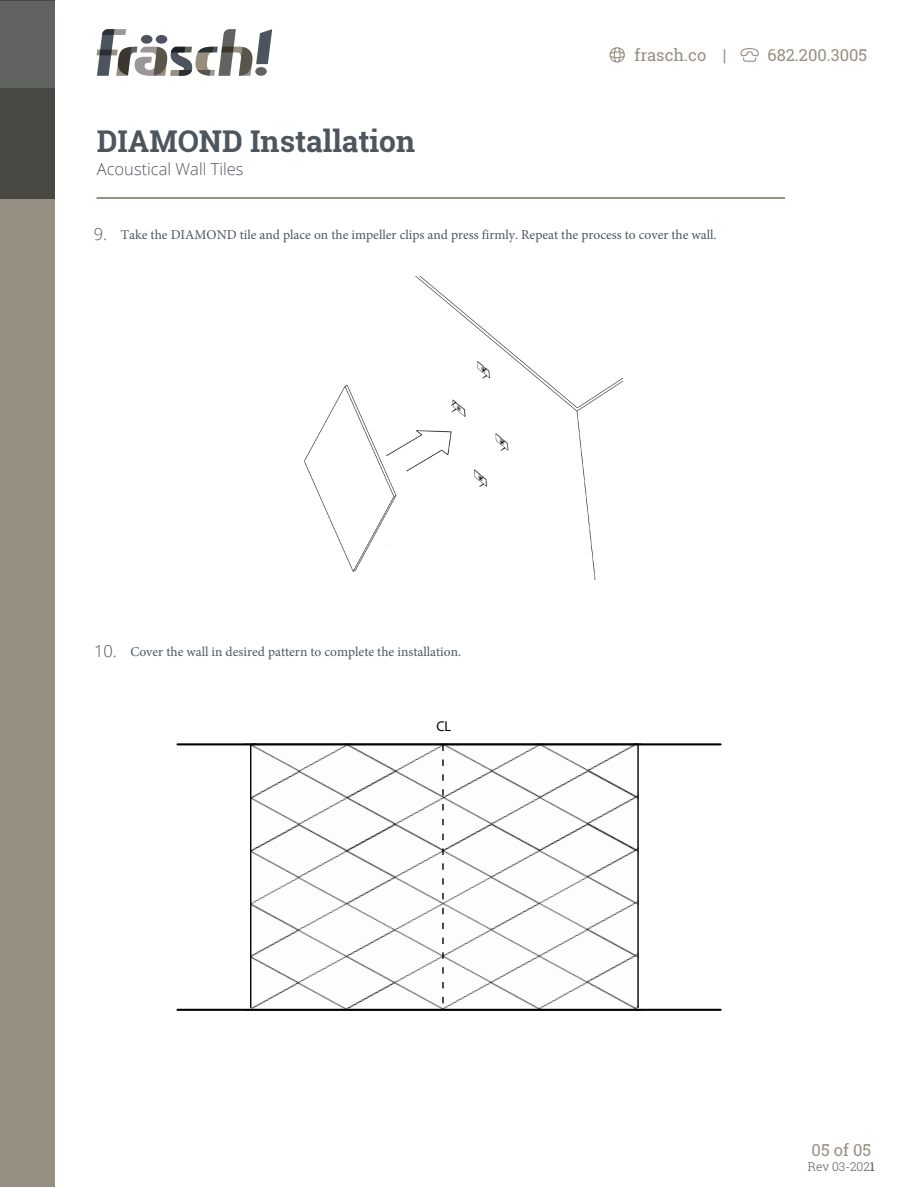
<style>
.page{position:relative;width:918px;height:1188px;background:#fff}
.page>*{position:absolute;margin:0;border:0;box-sizing:border-box;transform-origin:0 0}
.t1{font:700 30px "Roboto Slab";color:#4d555f}
.t2{font:16.5px "Roboto Slab";color:#978f80}
.t3{font:300 16.5px "Open Sans";color:#4d555f}
.t4{font:16.5px "Roboto Slab";color:#978f80}
.t5{font:14.25px "Myriad Pro";color:#000}
.t6{font:13.5px "Minion Pro";color:#4d555f}
.t7{font:300 12px "Roboto Slab";color:#4d555f}
.s1{font-family:"Open Sans";font-weight:300;font-size:16.5px}
.s2{font-weight:400}
</style>
<div class="page">
<img style="left:251px;top:745px;width:387px;height:264px">
<div style="left:0;top:1px;width:54px;height:1186px;background:#968e80"></div>
<div style="left:0;top:1px;width:54px;height:198px;background:#484943"></div>
<div style="left:0;top:1px;width:54px;height:87px;background:#616361"></div>
<svg style="left:97px;top:29px;width:175px;height:47px"></svg>
<svg style="left:740px;top:48px;width:19px;height:14px"></svg>
<svg style="left:609px;top:47px;width:16px;height:16px"></svg>
<hr style="left:97px;top:197px;width:688px;height:2px;background:#978f80">
<img style="left:304px;top:277px;width:319px;height:302px">
<hr style="left:637px;top:745px;width:2px;height:263px;background:#000">
<hr style="left:177px;top:743px;width:544px;height:2px;background:#000">
<hr style="left:177px;top:1009px;width:544px;height:2px;background:#000">
<svg style="left:442px;top:745px;width:2px;height:264px"></svg>
<hr style="left:249px;top:745px;width:3px;height:263px;background:#000">
<h1 class="t1" style="left:97px;top:120px;width:320px">DIAMOND Installation</h1>
<p class="t3" style="left:97px;top:159px;width:148px">Acoustical Wall Tiles</p>
<p class="t2" style="left:635px;top:48px;width:93px">frasch.co |</p>
<p class="t2" style="left:768px;top:48px;width:101px">682.200.3005</p>
<p class="t6" style="left:94px;top:225px;width:624px"><span class="s1">9.</span> Take the DIAMOND tile and place on the impeller clips and press firmly. Repeat the process to cover the wall.</p>
<p class="t6" style="left:94px;top:643px;width:369px"><span class="s1">10.</span> Cover the wall in desired pattern to complete the installation.</p>
<p class="t5" style="left:436px;top:718px;width:16px">CL</p>
<p class="t4" style="left:812px;top:1139px;width:61px">05 of 05</p>
<p class="t7" style="left:808px;top:1159px;width:68px">Rev 03-202<span class="s2">1</span></p>
</div>
